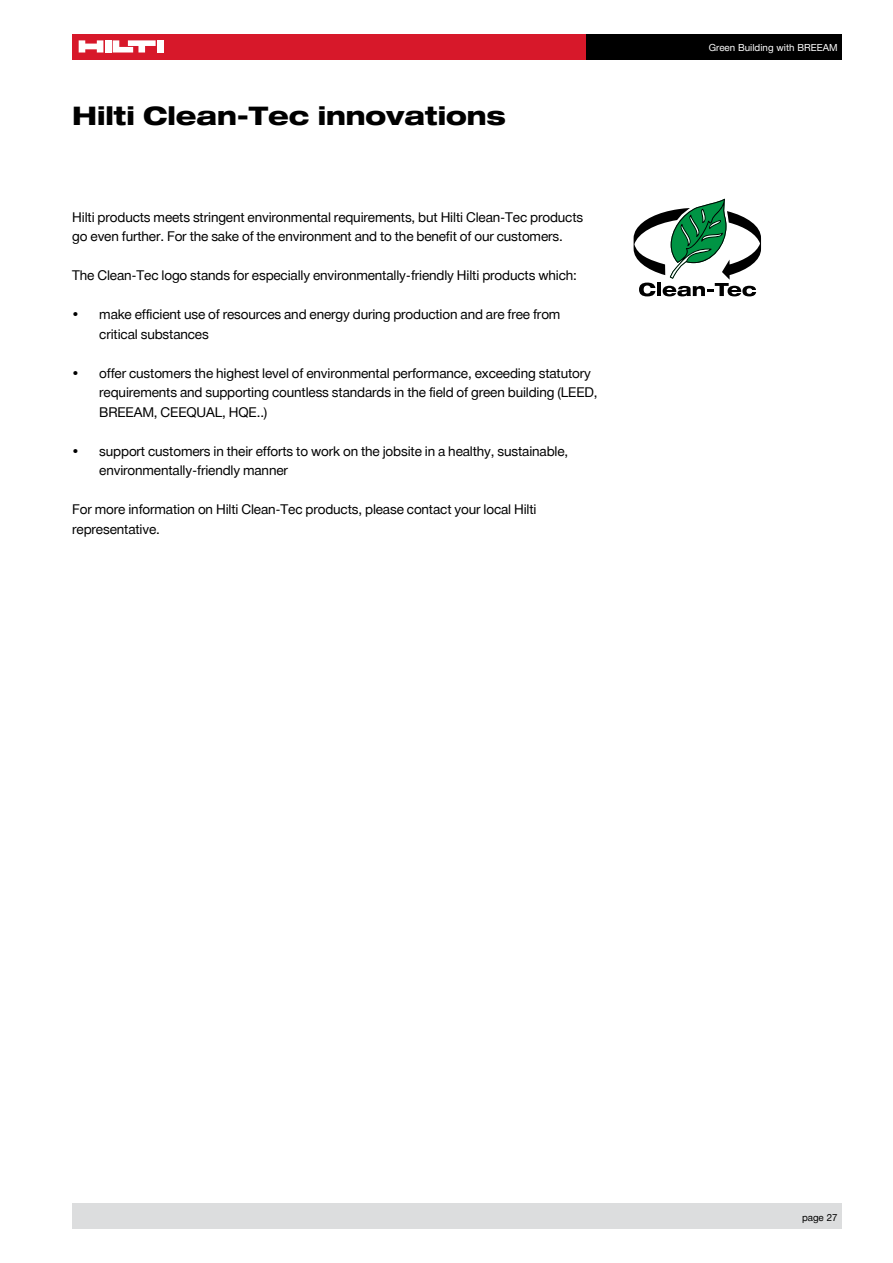
<style>
.page{position:relative;width:893px;height:1263px;background:#fff}
.page>*{position:absolute;margin:0;border:0;box-sizing:border-box;transform-origin:0 0}
.t1{font:800 expanded 25.5px "Hilti";letter-spacing:-.005em;color:#000}
.t2{font:13.5px/19.5px "Hilti";letter-spacing:-.01em;color:#000}
.t3{font:9.75px "Hilti";color:#fff}
.t4{font:9.75px "Hilti";color:#000}
</style>
<div class="page">
<div style="left:585px;top:34px;width:257px;height:26px;background:#000"></div>
<div style="left:72px;top:34px;width:513px;height:26px;background:#d7182a"></div>
<div style="left:105px;top:40px;width:6px;height:13px;background:#fff"></div>
<div style="left:157px;top:40px;width:7px;height:13px;background:#fff"></div>
<svg style="left:79px;top:40px;width:24px;height:13px"></svg>
<svg style="left:113px;top:40px;width:43px;height:13px"></svg>
<div style="left:72px;top:1203px;width:770px;height:26px;background:#dcddde"></div>
<svg style="left:634px;top:199px;width:127px;height:97px"></svg>
<h1 class="t1" style="left:72px;top:101px;width:435px">Hilti Clean-Tec innovations</h1>
<p class="t2" style="left:72px;top:207px;width:512px">Hilti products meets stringent environmental requirements, but Hilti Clean-Tec products go even further. For the sake of the environment and to the benefit of our customers.</p>
<p class="t2" style="left:72px;top:266px;width:506px">The Clean-Tec logo stands for especially environmentally-friendly Hilti products which:</p>
<p class="t2" style="left:99px;top:305px;width:463px;text-indent:-27px">• make efficient use of resources and energy during production and are free from critical substances</p>
<p class="t2" style="left:99px;top:363px;width:500px;text-indent:-27px">• offer customers the highest level of environmental performance, exceeding statutory requirements and supporting countless standards in the field of green building (LEED,<br>BREEAM, CEEQUAL, HQE..)</p>
<p class="t2" style="left:99px;top:441px;width:471px;text-indent:-27px">• support customers in their efforts to work on the jobsite in a healthy, sustainable, environmentally-friendly manner</p>
<p class="t2" style="left:72px;top:500px;width:466px">For more information on Hilti Clean-Tec products, please contact your local Hilti representative.</p>
<p class="t3" style="left:709px;top:42px;width:131px">Green Building with BREEAM</p>
<p class="t4" style="left:802px;top:1212px;width:37px">page 27</p>
</div>
